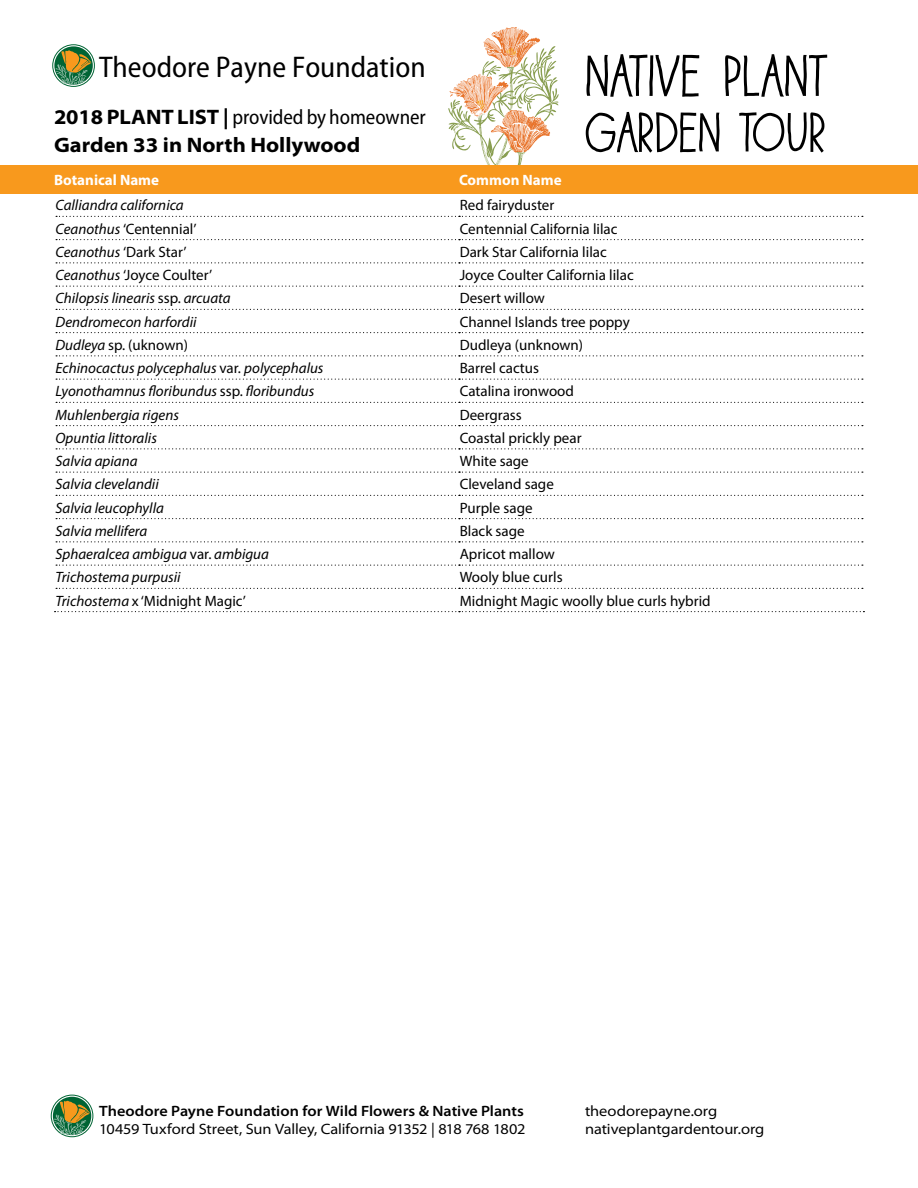
<style>
.page{position:relative;width:918px;height:1188px;background:#fff}
.page>*{position:absolute;margin:0;border:0;box-sizing:border-box;transform-origin:0 0}
.t1{font:900 57px "Paris Extra";letter-spacing:.005em;color:#000}
.t2{font:900 54px "Paris Extra";color:#000}
.t3{font:semi-condensed 30px "Myriad Pro";color:#000}
.t4{font:700 semi-expanded 21px/28.5px "Myriad Pro";color:#000}
.t5{font:15px "Myriad Pro";color:#000}
.t6{font:italic 15px "Myriad Pro";color:#000}
.t7{font:semi-expanded 15px "Myriad Pro";letter-spacing:-.005em;color:#000}
.t8{font:600 semi-expanded 15px "Myriad Pro";color:#000}
.t9{font:700 15px "Myriad Pro";color:#fff}
.s1{font-weight:400;font-stretch:semi-condensed}
.s2{font-style:italic}
.s3{font-style:normal}
</style>
<div class="page">
<svg style="left:448px;top:27px;width:111px;height:138px"></svg>
<div style="left:51px;top:1095px;width:42px;height:42px;border:1px solid #006434;border-radius:50%"></div>
<div style="left:53px;top:1097px;width:38px;height:38px;background:#006434;border-radius:50%"></div>
<svg style="left:54px;top:1101px;width:36px;height:34px"></svg>
<div style="left:53px;top:45px;width:42px;height:42px;border:1px solid #006434;border-radius:50%"></div>
<svg style="left:54px;top:46px;width:39px;height:39px"></svg>
<svg style="left:55px;top:50px;width:36px;height:35px"></svg>
<svg style="left:56px;top:216px;width:807px;height:1px"></svg>
<svg style="left:56px;top:239px;width:807px;height:1px"></svg>
<svg style="left:56px;top:262px;width:807px;height:1px"></svg>
<svg style="left:56px;top:286px;width:807px;height:1px"></svg>
<svg style="left:56px;top:309px;width:807px;height:1px"></svg>
<svg style="left:56px;top:332px;width:807px;height:1px"></svg>
<svg style="left:56px;top:355px;width:807px;height:1px"></svg>
<svg style="left:56px;top:379px;width:807px;height:1px"></svg>
<svg style="left:56px;top:402px;width:807px;height:1px"></svg>
<svg style="left:56px;top:425px;width:807px;height:1px"></svg>
<svg style="left:56px;top:448px;width:807px;height:1px"></svg>
<svg style="left:56px;top:472px;width:807px;height:1px"></svg>
<svg style="left:56px;top:495px;width:807px;height:1px"></svg>
<svg style="left:56px;top:518px;width:807px;height:1px"></svg>
<svg style="left:56px;top:541px;width:807px;height:1px"></svg>
<svg style="left:56px;top:565px;width:807px;height:1px"></svg>
<svg style="left:56px;top:588px;width:807px;height:1px"></svg>
<svg style="left:55px;top:611px;width:809px;height:1px"></svg>
<div style="left:0;top:165px;width:918px;height:29px;background:#f8991d"></div>
<h3 class="t3" style="left:99px;top:51px;width:328px">Theodore Payne Foundation</h3>
<h1 class="t1" style="left:585px;top:48px;width:242px">NATIVE PLANT</h1>
<h2 class="t2" style="left:585px;top:106px;width:242px">GARDEN TOUR</h2>
<h3 class="t4" style="left:54px;top:103px;width:373px">2018 PLANT LIST | <span class="s1">provided by homeowner<br></span>Garden 33 in North Hollywood</h3>
<p class="t9" style="left:54px;top:170px;width:107px">Botanical Name</p>
<p class="t9" style="left:459px;top:170px;width:104px">Common Name</p>
<p class="t6" style="left:56px;top:196px;width:130px">Calliandra californica</p>
<p class="t5" style="left:460px;top:196px;width:96px">Red fairyduster</p>
<p class="t5" style="left:56px;top:219px;width:143px"><span class="s2">Ceanothus</span> ‘Centennial’</p>
<p class="t5" style="left:460px;top:219px;width:159px">Centennial California lilac</p>
<p class="t5" style="left:56px;top:243px;width:133px"><span class="s2">Ceanothus</span> ‘Dark Star’</p>
<p class="t5" style="left:460px;top:243px;width:149px">Dark Star California lilac</p>
<p class="t5" style="left:56px;top:266px;width:158px"><span class="s2">Ceanothus</span> ‘Joyce Coulter’</p>
<p class="t5" style="left:460px;top:266px;width:176px">Joyce Coulter California lilac</p>
<p class="t6" style="left:56px;top:289px;width:177px">Chilopsis linearis <span class="s3">ssp.</span> arcuata</p>
<p class="t5" style="left:460px;top:289px;width:87px">Desert willow</p>
<p class="t6" style="left:56px;top:312px;width:143px">Dendromecon harfordii</p>
<p class="t5" style="left:460px;top:312px;width:172px">Channel Islands tree poppy</p>
<p class="t5" style="left:56px;top:336px;width:134px"><span class="s2">Dudleya</span> sp. (uknown)</p>
<p class="t5" style="left:460px;top:336px;width:125px">Dudleya (unknown)</p>
<p class="t6" style="left:56px;top:359px;width:270px">Echinocactus polycephalus <span class="s3">var.</span> polycephalus</p>
<p class="t5" style="left:460px;top:359px;width:81px">Barrel cactus</p>
<p class="t6" style="left:56px;top:382px;width:260px">Lyonothamnus floribundus <span class="s3">ssp.</span> floribundus</p>
<p class="t5" style="left:460px;top:382px;width:116px">Catalina ironwood</p>
<p class="t6" style="left:56px;top:405px;width:125px">Muhlenbergia rigens</p>
<p class="t5" style="left:460px;top:405px;width:64px">Deergrass</p>
<p class="t6" style="left:56px;top:429px;width:103px">Opuntia littoralis</p>
<p class="t5" style="left:460px;top:429px;width:123px">Coastal prickly pear</p>
<p class="t6" style="left:56px;top:452px;width:84px">Salvia apiana</p>
<p class="t5" style="left:460px;top:452px;width:71px">White sage</p>
<p class="t6" style="left:56px;top:475px;width:105px">Salvia clevelandii</p>
<p class="t5" style="left:460px;top:475px;width:96px">Cleveland sage</p>
<p class="t6" style="left:56px;top:498px;width:110px">Salvia leucophylla</p>
<p class="t5" style="left:460px;top:498px;width:74px">Purple sage</p>
<p class="t6" style="left:56px;top:522px;width:93px">Salvia mellifera</p>
<p class="t5" style="left:460px;top:522px;width:66px">Black sage</p>
<p class="t6" style="left:56px;top:545px;width:215px">Sphaeralcea ambigua <span class="s3">var.</span> ambigua</p>
<p class="t5" style="left:460px;top:545px;width:97px">Apricot mallow</p>
<p class="t6" style="left:56px;top:568px;width:127px">Trichostema purpusii</p>
<p class="t5" style="left:460px;top:568px;width:104px">Wooly blue curls</p>
<p class="t5" style="left:56px;top:591px;width:192px"><span class="s2">Trichostema</span> x ‘Midnight Magic’</p>
<p class="t5" style="left:460px;top:591px;width:252px">Midnight Magic woolly blue curls hybrid</p>
<p class="t8" style="left:99px;top:1103px;width:426px">Theodore Payne Foundation for Wild Flowers &amp; Native Plants</p>
<p class="t7" style="left:585px;top:1103px;width:134px">theodorepayne.org</p>
<p class="t7" style="left:99px;top:1121px;width:428px">10459 Tuxford Street, Sun Valley, California 91352 | 818 768 1802</p>
<p class="t7" style="left:585px;top:1121px;width:181px">nativeplantgardentour.org</p>
</div>
